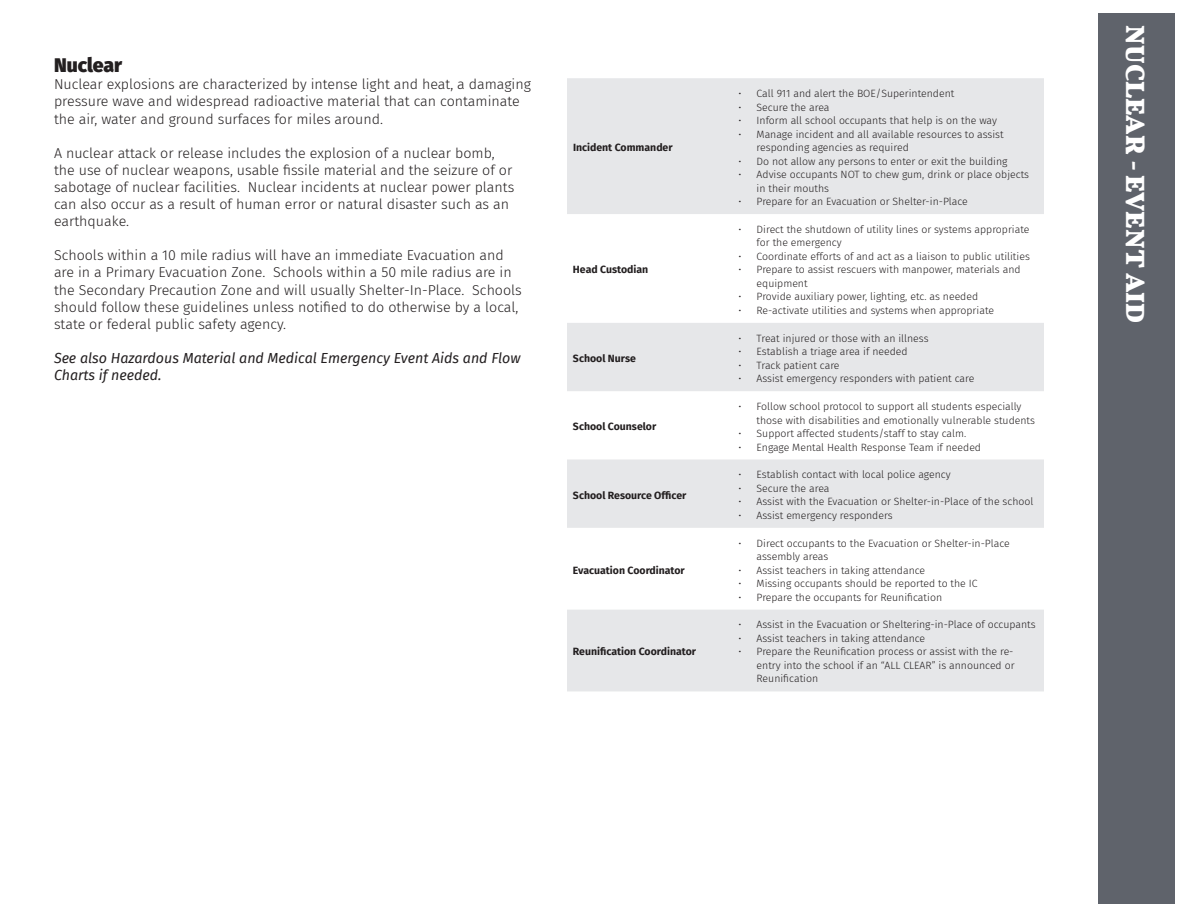
<style>
.page{position:relative;width:1188px;height:918px;background:#fff}
.page>*{position:absolute;margin:0;border:0;box-sizing:border-box;transform-origin:0 0}
.t1{font:700 27px "Vollkorn";color:#fff}
.t2{font:900 19.5px "Fira Sans";color:#231f20}
.t3{font:300 14.25px/17.1px "Fira Sans";color:#231f20}
.t4{font:italic 14.25px/17.1px "Fira Sans";color:#231f20}
.t5{font:300 10.5px/13.5px "Fira Sans";color:#231f20}
.table_text{font:700 10.5px "Fira Sans";color:#231f20}
</style>
<div class="page">
<div style="left:1098px;top:14px;width:76px;height:890px;background:#5f636b"></div>
<svg style="left:567px;top:78px;width:477px;height:613px;fill:#e6e7e9"></svg>
<p class="t2" style="left:54px;top:48px;width:70px">Nuclear</p>
<p class="t3" style="left:54px;top:76px;width:479px">Nuclear explosions are characterized by intense light and heat, a damaging pressure wave and widespread radioactive material that can contaminate the air, water and ground surfaces for miles around.</p>
<p class="t3" style="left:54px;top:144px;width:462px">A nuclear attack or release includes the explosion of a nuclear bomb, the use of nuclear weapons, usable fissile material and the seizure of or sabotage of nuclear facilities. Nuclear incidents at nuclear power plants can also occur as a result of human error or natural disaster such as an earthquake.</p>
<p class="t3" style="left:54px;top:247px;width:469px">Schools within a 10 mile radius will have an immediate Evacuation and are in a Primary Evacuation Zone. Schools within a 50 mile radius are in the Secondary Precaution Zone and will usually Shelter-In-Place. Schools should follow these guidelines unless notified to do otherwise by a local, state or federal public safety agency.</p>
<p class="t4" style="left:54px;top:349px;width:468px">See also Hazardous Material and Medical Emergency Event Aids and Flow<br>Charts if needed.</p>
<p class="table_text" style="left:573px;top:139px;width:101px">Incident Commander</p>
<p class="table_text" style="left:573px;top:261px;width:77px">Head Custodian</p>
<p class="table_text" style="left:573px;top:349px;width:64px">School Nurse</p>
<p class="table_text" style="left:573px;top:418px;width:85px">School Counselor</p>
<p class="table_text" style="left:573px;top:486px;width:115px">School Resource Officer</p>
<p class="table_text" style="left:573px;top:561px;width:113px">Evacuation Coordinator</p>
<p class="table_text" style="left:573px;top:643px;width:125px">Reunification Coordinator</p>
<p class="t5" style="left:739px;top:87px;width:217px">• Call 911 and alert the BOE/Superintendent</p>
<p class="t5" style="left:739px;top:100px;width:92px">• Secure the area</p>
<p class="t5" style="left:739px;top:114px;width:260px">• Inform all school occupants that help is on the way</p>
<p class="t5" style="left:757px;top:127px;width:249px;text-indent:-18px">• Manage incident and all available resources to assist responding agencies as required</p>
<p class="t5" style="left:739px;top:154px;width:270px">• Do not allow any persons to enter or exit the building</p>
<p class="t5" style="left:757px;top:168px;width:274px;text-indent:-18px">• Advise occupants NOT to chew gum, drink or place objects in their mouths</p>
<p class="t5" style="left:739px;top:195px;width:231px">• Prepare for an Evacuation or Shelter-in-Place</p>
<p class="t5" style="left:757px;top:222px;width:274px;text-indent:-18px">• Direct the shutdown of utility lines or systems appropriate for the emergency</p>
<p class="t5" style="left:739px;top:249px;width:293px">• Coordinate efforts of and act as a liaison to public utilities</p>
<p class="t5" style="left:757px;top:263px;width:266px;text-indent:-18px">• Prepare to assist rescuers with manpower, materials and equipment</p>
<p class="t5" style="left:739px;top:290px;width:241px">• Provide auxiliary power, lighting, etc. as needed</p>
<p class="t5" style="left:739px;top:303px;width:257px">• Re-activate utilities and systems when appropriate</p>
<p class="t5" style="left:739px;top:331px;width:191px">• Treat injured or those with an illness</p>
<p class="t5" style="left:739px;top:345px;width:171px">• Establish a triage area if needed</p>
<p class="t5" style="left:739px;top:358px;width:103px">• Track patient care</p>
<p class="t5" style="left:739px;top:372px;width:237px">• Assist emergency responders with patient care</p>
<p class="t5" style="left:757px;top:400px;width:280px;text-indent:-18px">• Follow school protocol to support all students especially those with disabilities and emotionally vulnerable students</p>
<p class="t5" style="left:739px;top:427px;width:229px">• Support affected students/staff to stay calm.</p>
<p class="t5" style="left:739px;top:440px;width:244px">• Engage Mental Health Response Team if needed</p>
<p class="t5" style="left:739px;top:468px;width:214px">• Establish contact with local police agency</p>
<p class="t5" style="left:739px;top:481px;width:92px">• Secure the area</p>
<p class="t5" style="left:739px;top:495px;width:296px">• Assist with the Evacuation or Shelter-in-Place of the school</p>
<p class="t5" style="left:739px;top:508px;width:156px">• Assist emergency responders</p>
<p class="t5" style="left:757px;top:536px;width:255px;text-indent:-18px">• Direct occupants to the Evacuation or Shelter-in-Place assembly areas</p>
<p class="t5" style="left:739px;top:563px;width:188px">• Assist teachers in taking attendance</p>
<p class="t5" style="left:739px;top:577px;width:241px">• Missing occupants should be reported to the IC</p>
<p class="t5" style="left:739px;top:590px;width:205px">• Prepare the occupants for Reunification</p>
<p class="t5" style="left:739px;top:618px;width:299px">• Assist in the Evacuation or Sheltering-in-Place of occupants</p>
<p class="t5" style="left:739px;top:631px;width:188px">• Assist teachers in taking attendance</p>
<p class="t5" style="left:757px;top:645px;width:260px;text-align:justify;text-indent:-18px">• Prepare the Reunification process or assist with the re&shy;entry into the school if an “ALL CLEAR” is announced or Reunification</p>
<p class="t1" style="left:1152px;top:25px;width:299px;rotate:90deg">NUCLEAR - EVENT AID</p>
</div>
